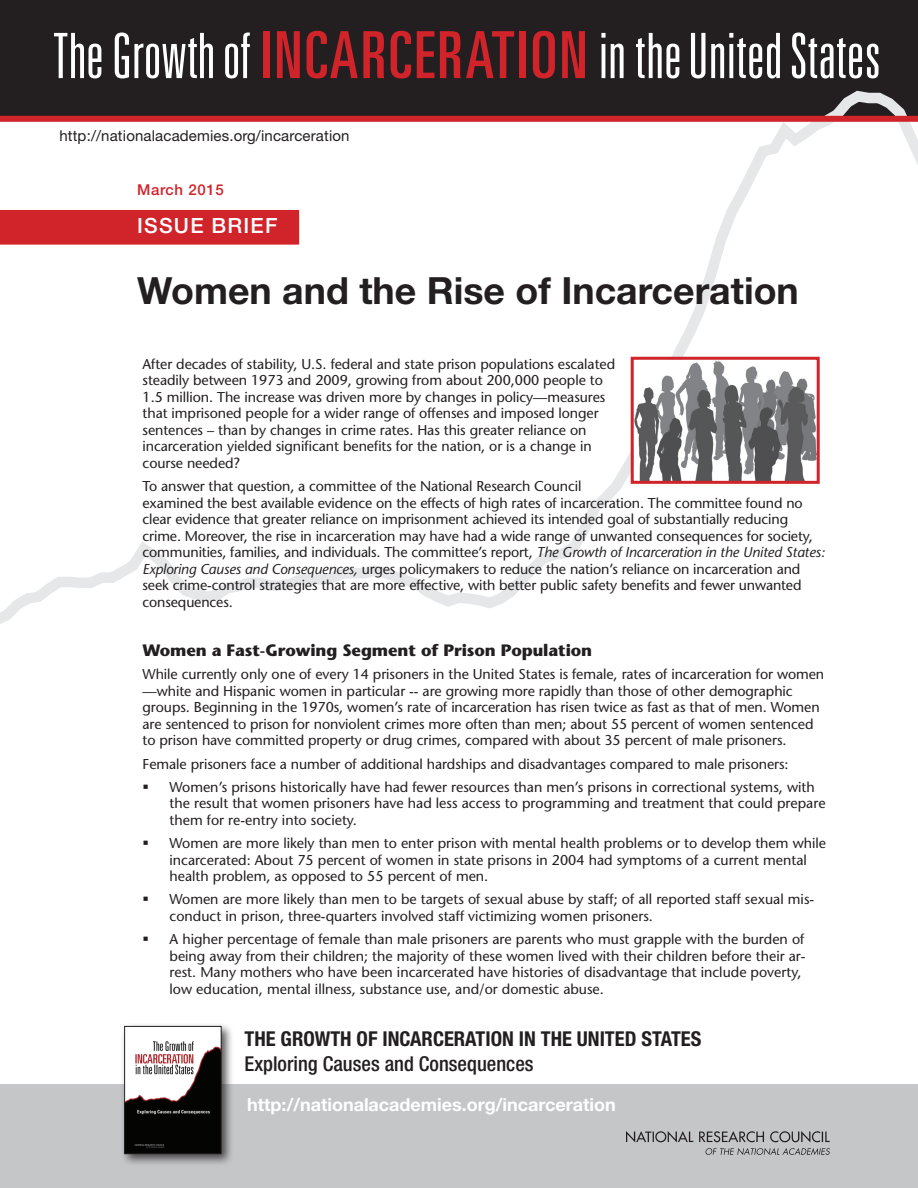
<style>
.page{position:relative;width:918px;height:1188px;background:#fff}
.page>*{position:absolute;margin:0;border:0;box-sizing:border-box;transform-origin:0 0}
.t1{font:300 ultra-condensed 62.55px "Univers";letter-spacing:.005em;color:#fff}
.t2{font:700 37.5px "Helvetica Neue";color:#231f20}
.t3{font:500 21px "Helvetica Neue";letter-spacing:.06em;color:#fff}
.t4{font:700 condensed 20.55px "Helvetica Neue";color:#231f20}
.t5{font:500 condensed 20.55px "Helvetica Neue";color:#231f20}
.t6{font:700 18px "Helvetica Neue";color:#fff}
.t7{font:700 16.5px "Stone Sans";letter-spacing:-.005em;color:#231f20}
.t8{font:15px "Helvetica Neue";letter-spacing:.01em;color:#231f20}
.t9{font:500 15px "Helvetica Neue";letter-spacing:.04em;color:#d1232a}
.t10{font:14.25px/16.5px "Stone Sans";letter-spacing:-.005em;color:#231f20}
.s1{font-weight:400;font-size:64.95px;color:#d1232a}
.s2{font-style:italic}
</style>
<div class="page">
<div style="left:0;top:1084px;width:918px;height:104px;background:#c5c6c8"></div>
<div style="left:0;top:0;width:918px;height:117px;background:#231f20"></div>
<svg style="left:0;top:90px;width:918px;height:534px"></svg>
<img style="left:626px;top:1131px;width:203px;height:24px">
<div style="left:120px;top:1022px;width:114px;height:145px;background:#231f20;opacity:.75"></div>
<img style="left:126px;top:1028px;width:94px;height:124px">
<div style="left:124px;top:1026px;width:98px;height:128px;border:1px solid #231f20"></div>
<img style="left:635px;top:361px;width:181px;height:119px">
<div style="left:631px;top:357px;width:189px;height:127px;border:3px solid #d1232a"></div>
<div style="left:0;top:116px;width:918px;height:6px;background:#d1232a"></div>
<div style="left:0;top:210px;width:299px;height:35px;background:#d1232a"></div>
<h1 class="t1" style="left:53px;top:23px;width:830px">The Growth of <span class="s1">INCARCERATION</span> in the United States</h1>
<p class="t8" style="left:59px;top:127px;width:292px">http://nationalacademies.org/incarceration</p>
<p class="t9" style="left:137px;top:181px;width:88px">March 2015</p>
<h3 class="t3" style="left:137px;top:213px;width:142px">ISSUE BRIEF</h3>
<h2 class="t2" style="left:137px;top:267px;width:663px">Women and the Rise of Incarceration</h2>
<p class="t10" style="left:143px;top:355px;width:474px">After decades of stability, U.S. federal and state prison populations escalated steadily between 1973 and 2009, growing from about 200,000 people to 1.5 million. The increase was driven more by changes in policy—measures that imprisoned people for a wider range of offenses and imposed longer sentences – than by changes in crime rates. Has this greater reliance on incarceration yielded significant benefits for the nation, or is a change in course needed?</p>
<p class="t10" style="left:143px;top:478px;width:684px">To answer that question, a committee of the National Research Council<br>examined the best available evidence on the effects of high rates of incarceration. The committee found no clear evidence that greater reliance on imprisonment achieved its intended goal of substantially reducing crime. Moreover, the rise in incarceration may have had a wide range of unwanted consequences for society, communities, families, and individuals. The committee’s report, <span class="s2">The Growth of Incarceration in the United States:<br>Exploring Causes and Consequences,</span> urges policymakers to reduce the nation’s reliance on incarceration and seek crime-control strategies that are more effective, with better public safety benefits and fewer unwanted consequences.</p>
<p class="t7" style="left:143px;top:640px;width:451px">Women a Fast-Growing Segment of Prison Population</p>
<p class="t10" style="left:143px;top:666px;width:683px">While currently only one of every 14 prisoners in the United States is female, rates of incarceration for women —white and Hispanic women in particular -- are growing more rapidly than those of other demographic groups. Beginning in the 1970s, women’s rate of incarceration has risen twice as fast as that of men. Women are sentenced to prison for nonviolent crimes more often than men; about 55 percent of women sentenced to prison have committed property or drug crimes, compared with about 35 percent of male prisoners.</p>
<p class="t10" style="left:143px;top:755px;width:648px">Female prisoners face a number of additional hardships and disadvantages compared to male prisoners:</p>
<p class="t10" style="left:170px;top:778px;width:658px;text-indent:-27px">▪ Women’s prisons historically have had fewer resources than men’s prisons in correctional systems, with the result that women prisoners have had less access to programming and treatment that could prepare them for re-entry into society.</p>
<p class="t10" style="left:170px;top:835px;width:658px;text-indent:-27px">▪ Women are more likely than men to enter prison with mental health problems or to develop them while incarcerated: About 75 percent of women in state prisons in 2004 had symptoms of a current mental health problem, as opposed to 55 percent of men.</p>
<p class="t10" style="left:170px;top:891px;width:646px;text-indent:-27px">▪ Women are more likely than men to be targets of sexual abuse by staff; of all reported staff sexual mis&shy;conduct in prison, three-quarters involved staff victimizing women prisoners.</p>
<p class="t10" style="left:170px;top:931px;width:638px;text-indent:-27px">▪ A higher percentage of female than male prisoners are parents who must grapple with the burden of being away from their children; the majority of these women lived with their children before their ar&shy;rest. Many mothers who have been incarcerated have histories of disadvantage that include poverty, low education, mental illness, substance use, and/or domestic abuse.</p>
<h3 class="t4" style="left:245px;top:1026px;width:457px">THE GROWTH OF INCARCERATION IN THE UNITED STATES</h3>
<h3 class="t5" style="left:245px;top:1051px;width:291px">Exploring Causes and Consequences</h3>
<p class="t6" style="left:247px;top:1093px;width:370px">http://nationalacademies.org/incarceration</p>
</div>
